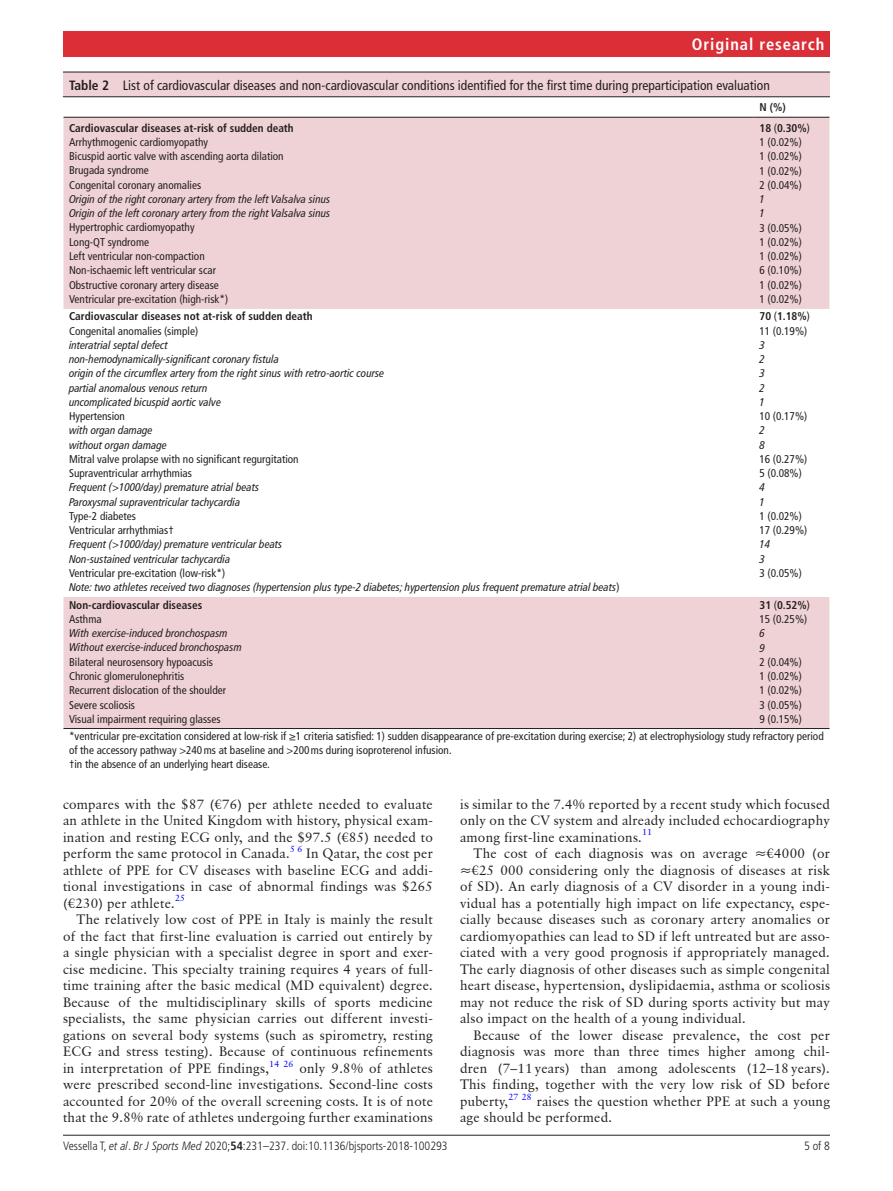
<style>
.page{position:relative;width:893px;height:1191px;background:#fff}
.page>*{position:absolute;margin:0;border:0;box-sizing:border-box;transform-origin:0 0}
.t1{font:700 condensed 16.5px "Frutiger LT Pro";letter-spacing:.055em;color:#fff}
.t2{font:13.5px/16.5px "Classical Garamond BT";letter-spacing:.015em;color:#231f20;text-align:justify}
.t3{font:condensed 13.5px "Frutiger LT Pro";color:#231f20}
.t4{font:300 condensed 12px "Frutiger LT Pro";color:#231f20}
.t5{font:condensed 11.25px/14.2px "Frutiger LT Pro";color:#231f20}
.t6{font:italic condensed 11.25px/14.2px "Frutiger LT Pro";color:#231f20}
.t7{font:700 condensed 11.25px "Frutiger LT Pro";color:#231f20}
.s1{font-weight:700}
.s2{font-style:normal}
.s3{font-style:italic}
</style>
<div class="page">
<hr style="left:63px;top:1134px;width:767px;height:1px;background:#231f20">
<div style="left:63px;top:31px;width:767px;height:25px;background:#da2f37"></div>
<div style="left:63px;top:72px;width:767px;height:696px;background:#efd2d6"></div>
<hr style="left:63px;top:72px;width:767px;height:1px;background:#231f20">
<svg style="left:64px;top:97px;width:766px;height:20px;background:#f8f8f8"></svg>
<svg style="left:64px;top:118px;width:766px;height:610px"></svg>
<div style="left:63px;top:728px;width:767px;height:40px;background:#fff"></div>
<hr style="left:63px;top:96px;width:690px;height:1px;background:#231f20">
<hr style="left:63px;top:117px;width:690px;height:1px;background:#231f20">
<hr style="left:753px;top:96px;width:77px;height:1px;background:#231f20">
<hr style="left:753px;top:117px;width:77px;height:1px;background:#231f20">
<hr style="left:63px;top:728px;width:690px;height:1px;background:#231f20">
<hr style="left:753px;top:728px;width:77px;height:1px;background:#231f20">
<svg style="left:63px;top:97px;width:1px;height:20px"></svg>
<hr style="left:63px;top:117px;width:1px;height:192px;background:#fff">
<hr style="left:63px;top:309px;width:1px;height:288px;background:#fff">
<hr style="left:63px;top:597px;width:1px;height:131px;background:#fff">
<hr style="left:63px;top:728px;width:1px;height:40px;background:#fff">
<p class="t1" style="left:692px;top:34px;width:134px">Original research</p>
<p class="t3" style="left:69px;top:78px;width:702px"><span class="s1">Table 2</span> List of cardiovascular diseases and non-cardiovascular conditions identified for the first time during preparticipation evaluation</p>
<p class="t7" style="left:759px;top:101px;width:28px">N (%)</p>
<p class="t7" style="left:69px;top:121px;width:226px">Cardiovascular diseases at-risk of sudden death</p>
<p class="t5" style="left:69px;top:135px;width:216px">Arrhythmogenic cardiomyopathy<br>Bicuspid aortic valve with ascending aorta dilation Brugada syndrome<br>Congenital coronary anomalies</p>
<p class="t6" style="left:69px;top:192px;width:263px">Origin of the right coronary artery from the left Valsalva sinus<br>Origin of the left coronary artery from the right Valsalva sinus</p>
<p class="t5" style="left:69px;top:220px;width:161px">Hypertrophic cardiomyopathy Long-QT syndrome<br>Left ventricular non-compaction Non-ischaemic left ventricular scar Obstructive coronary artery disease Ventricular pre-excitation (high-risk*)</p>
<p class="t5" style="left:759px;top:121px;width:52px"><span class="s1">18</span> (<span class="s1">0.30%</span>)<br>1 (0.02%)<br>1 (0.02%)<br>1 (0.02%)<br>2 (0.04%)</p>
<p class="t6" style="left:759px;top:192px;width:7px">1<br>1</p>
<p class="t5" style="left:759px;top:221px;width:44px;text-align:justify">3 (0.05%)<br>1 (0.02%)<br>1 (0.02%)<br>6 (0.10%)<br>1 (0.02%)<br>1 (0.02%)</p>
<p class="t7" style="left:69px;top:310px;width:245px">Cardiovascular diseases not at-risk of sudden death</p>
<p class="t5" style="left:69px;top:323px;width:131px">Congenital anomalies (simple)</p>
<p class="t6" style="left:69px;top:338px;width:317px">interatrial septal defect<br>non-hemodynamically-significant coronary fistula<br>origin of the circumflex artery from the right sinus with retro-aortic course partial anomalous venous return<br>uncomplicated bicuspid aortic valve</p>
<p class="t5" style="left:69px;top:409px;width:58px">Hypertension</p>
<p class="t6" style="left:69px;top:423px;width:99px">with organ damage without organ damage</p>
<p class="t5" style="left:69px;top:452px;width:231px">Mitral valve prolapse with no significant regurgitation<br>Supraventricular arrhythmias</p>
<p class="t6" style="left:69px;top:480px;width:192px">Frequent (&gt;1000/day) premature atrial beats<br>Paroxysmal supraventricular tachycardia</p>
<p class="t5" style="left:69px;top:509px;width:106px">Type-2 diabetes<br>Ventricular arrhythmias†</p>
<p class="t6" style="left:69px;top:537px;width:215px">Frequent (&gt;1000/day) premature ventricular beats<br>Non-sustained ventricular tachycardia</p>
<p class="t6" style="left:69px;top:566px;width:552px"><span class="s2">Ventricular pre-excitation (low-risk*)<br></span>Note: two athletes received two diagnoses (hypertension plus type-2 diabetes; hypertension plus frequent premature atrial beats<span class="s2">)</span></p>
<p class="t5" style="left:759px;top:309px;width:52px"><span class="s1">70</span> (<span class="s1">1.18%</span>)<br>11 (0.19%)</p>
<p class="t6" style="left:759px;top:338px;width:7px;text-align:justify">3<br>2<br>3<br>2<br>1</p>
<p class="t5" style="left:759px;top:409px;width:49px">10 (0.17%)</p>
<p class="t6" style="left:759px;top:423px;width:7px">2<br>8</p>
<p class="t5" style="left:759px;top:452px;width:49px">16 (0.27%)<br>5 (0.08%)</p>
<p class="t6" style="left:759px;top:480px;width:7px">4<br>1</p>
<p class="t5" style="left:759px;top:509px;width:49px">1 (0.02%)<br>17 (0.29%)</p>
<p class="t6" style="left:759px;top:537px;width:12px">14<br>3</p>
<p class="t5" style="left:759px;top:566px;width:44px">3 (0.05%)</p>
<p class="t5" style="left:759px;top:598px;width:52px"><span class="s1">31</span> (<span class="s1">0.52%</span>)<br>15 (0.25%)</p>
<p class="t6" style="left:759px;top:626px;width:7px">6<br>9</p>
<p class="t5" style="left:759px;top:655px;width:44px;text-align:justify">2 (0.04%)<br>1 (0.02%)<br>1 (0.02%)<br>3 (0.05%)<br>9 (0.15%)</p>
<p class="t5" style="left:69px;top:729px;width:756px">*ventricular pre-excitation considered at low-risk if ≥1 criteria satisfied: 1) sudden disappearance of pre-excitation during exercise; 2) at electrophysiology study refractory period of the accessory pathway &gt;240ms at baseline and &gt;200ms during isoproterenol infusion.<br>†in the absence of an underlying heart disease.</p>
<p class="t2" style="left:63px;top:795px;width:371px">compares with the $87 (€76) per athlete needed to evaluate an athlete in the United Kingdom with history, physical exam&shy;ination and resting ECG only, and the $97.5 (€85) needed to perform the same protocol in Canada.<sup>5</sup> <sup>6</sup> In Qatar, the cost per athlete of PPE for CV diseases with baseline ECG and addi&shy;tional investigations in case of abnormal findings was $265 (€230) per athlete.<sup>25</sup></p>
<p class="t2" style="left:63px;top:911px;width:371px;text-indent:14px">The relatively low cost of PPE in Italy is mainly the result of the fact that first-line evaluation is carried out entirely by a single physician with a specialist degree in sport and exer&shy;cise medicine. This specialty training requires 4 years of full&shy;time training after the basic medical (MD equivalent) degree.<br>Because of the multidisciplinary skills of sports medicine specialists, the same physician carries out different investi&shy;gations on several body systems (such as spirometry, resting ECG and stress testing). Because of continuous refinements in interpretation of PPE findings,<sup>14</sup> <sup>26</sup> only 9.8% of athletes were prescribed second-line investigations. Second-line costs accounted for 20% of the overall screening costs. It is of note that the 9.8% rate of athletes undergoing further examinations</p>
<p class="t7" style="left:69px;top:598px;width:135px">Non-cardiovascular diseases</p>
<p class="t5" style="left:69px;top:612px;width:34px">Asthma</p>
<p class="t6" style="left:69px;top:626px;width:174px">With exercise-induced bronchospasm<br>Without exercise-induced bronchospasm</p>
<p class="t5" style="left:69px;top:655px;width:159px">Bilateral neurosensory hypoacusis<br>Chronic glomerulonephritis<br>Recurrent dislocation of the shoulder<br>Severe scoliosis<br>Visual impairment requiring glasses</p>
<p class="t2" style="left:460px;top:795px;width:371px">is similar to the 7.4% reported by a recent study which focused only on the CV system and already included echocardiography among first-line examinations.<sup>11</sup></p>
<p class="t2" style="left:460px;top:845px;width:371px;text-indent:14px">The cost of each diagnosis was on average ≈€4000 (or ≈€25 000 considering only the diagnosis of diseases at risk of SD). An early diagnosis of a CV disorder in a young indi&shy;vidual has a potentially high impact on life expectancy, espe&shy;cially because diseases such as coronary artery anomalies or cardiomyopathies can lead to SD if left untreated but are asso&shy;ciated with a very good prognosis if appropriately managed.<br>The early diagnosis of other diseases such as simple congenital heart disease, hypertension, dyslipidaemia, asthma or scoliosis may not reduce the risk of SD during sports activity but may also impact on the health of a young individual.</p>
<p class="t2" style="left:460px;top:1026px;width:371px;text-indent:14px">Because of the lower disease prevalence, the cost per diagnosis was more than three times higher among chil&shy;dren (7–11 years) than among adolescents (12–18 years).<br>This finding, together with the very low risk of SD before puberty,<sup>27</sup> <sup>28</sup> raises the question whether PPE at such a young age should be performed.</p>
<p class="t4" style="left:63px;top:1138px;width:386px">Vessella T, <span class="s3">et al</span>. <span class="s3">Br J Sports Med</span> 2020;<span class="s1">54</span>:231–237. doi:10.1136/bjsports-2018-100293</p>
<p class="t4" style="left:804px;top:1138px;width:27px">5 of 8</p>
</div>
